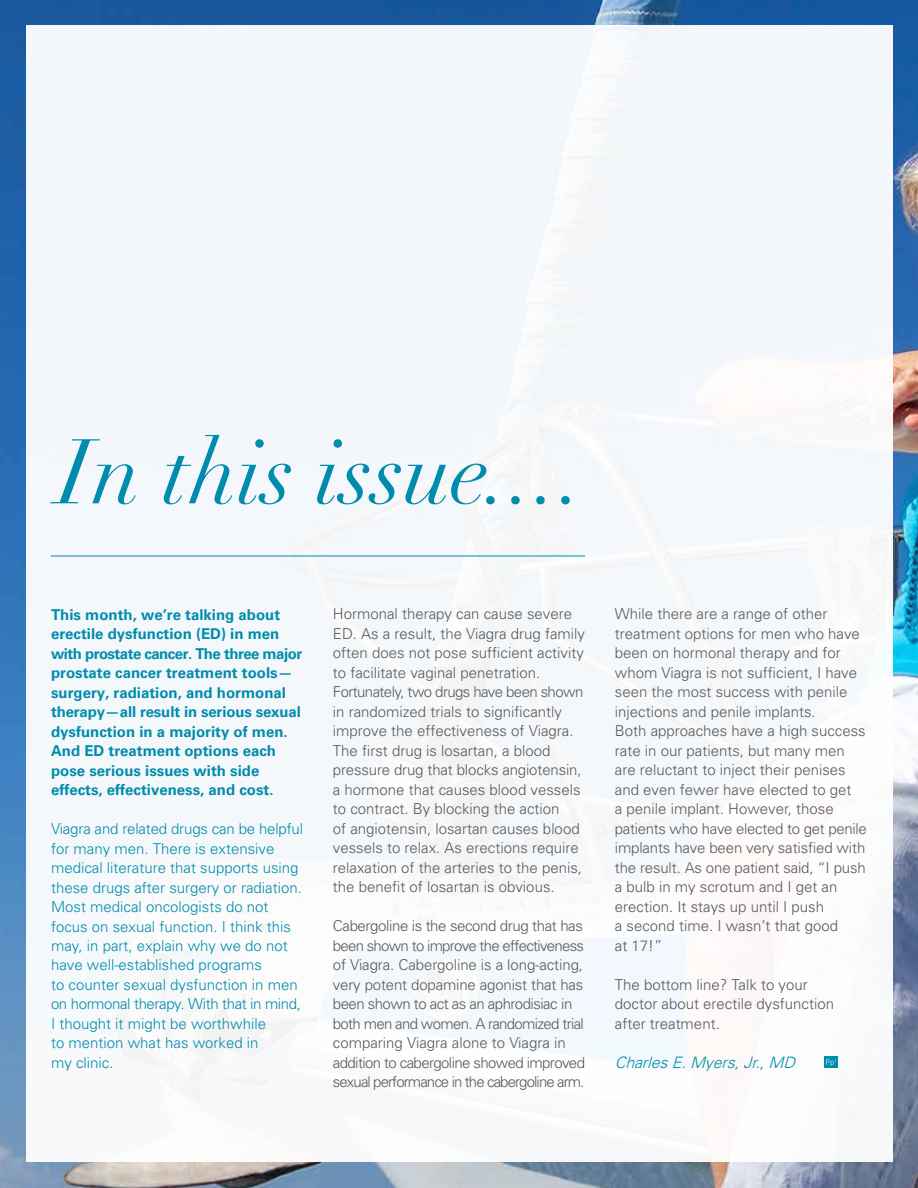
<style>
.page{position:relative;width:918px;height:1188px;background:#fff}
.page>*{position:absolute;margin:0;border:0;box-sizing:border-box;transform-origin:0 0}
.t1{font:italic 90px "Didot";color:#008cac}
.t2{font:italic 300 15.75px "Univers";color:#008cac}
.t3{font:300 15px/19.5px "Univers";color:#58595b}
.t4{font:300 15px/19.5px "Univers";color:#008cac}
.t5{font:300 15px/19.5px "Univers";letter-spacing:-.035em;color:#58595b}
.t6{font:700 15px/19.5px "Univers";color:#008cac}
</style>
<div class="page">
<img style="left:0;top:0;width:918px;height:1188px">
<div style="left:26px;top:26px;width:866px;height:1136px;background:#f4f8fb"></div>
<div style="left:824px;top:1056px;width:14px;height:12px;background:#008cac"></div>
<svg style="left:826px;top:1059px;width:10px;height:7px"></svg>
<hr style="left:51px;top:556px;width:534px;height:1px;background:#008cac">
<h1 class="t1" style="left:58px;top:417px;width:530px">In this issue....</h1>
<p class="t6" style="left:51px;top:605px;width:253px">This month, we’re talking about erectile dysfunction (ED) in men with prostate cancer. The three major prostate cancer treatment tools— surgery, radiation, and hormonal therapy—all result in serious sexual dysfunction in a majority of men.<br>And ED treatment options each pose serious issues with side effects, effectiveness, and cost.</p>
<p class="t4" style="left:51px;top:819px;width:254px">Viagra and related drugs can be helpful for many men. There is extensive medical literature that supports using these drugs after surgery or radiation.<br>Most medical oncologists do not focus on sexual function. I think this may, in part, explain why we do not have well-established programs<br>to counter sexual dysfunction in men on hormonal therapy. With that in mind, I thought it might be worthwhile<br>to mention what has worked in<br>my clinic.</p>
<p class="t3" style="left:333px;top:604px;width:254px">Hormonal therapy can cause severe ED. As a result, the Viagra drug family often does not pose sufficient activity to facilitate vaginal penetration.<br>Fortunately, two drugs have been shown in randomized trials to significantly improve the effectiveness of Viagra.<br>The first drug is losartan, a blood pressure drug that blocks angiotensin, a hormone that causes blood vessels to contract. By blocking the action<br>of angiotensin, losartan causes blood vessels to relax. As erections require relaxation of the arteries to the penis, the benefit of losartan is obvious.</p>
<p class="t5" style="left:333px;top:916px;width:254px">Cabergoline is the second drug that has been shown to improve the effectiveness of Viagra. Cabergoline is a long-acting, very potent dopamine agonist that has been shown to act as an aphrodisiac in both men and women. A randomized trial comparing Viagra alone to Viagra in addition to cabergoline showed improved sexual performance in the cabergoline arm.</p>
<p class="t3" style="left:615px;top:604px;width:254px">While there are a range of other treatment options for men who have been on hormonal therapy and for whom Viagra is not sufficient, I have seen the most success with penile injections and penile implants.<br>Both approaches have a high success rate in our patients, but many men are reluctant to inject their penises and even fewer have elected to get<br>a penile implant. However, those patients who have elected to get penile implants have been very satisfied with the result. As one patient said, “I push a bulb in my scrotum and I get an erection. It stays up until I push<br>a second time. I wasn’t that good<br>at 17!”</p>
<p class="t3" style="left:615px;top:975px;width:221px">The bottom line? Talk to your doctor about erectile dysfunction after treatment.</p>
<p class="t2" style="left:615px;top:1053px;width:186px">CharlesE.Myers,Jr.,MD</p>
</div>
